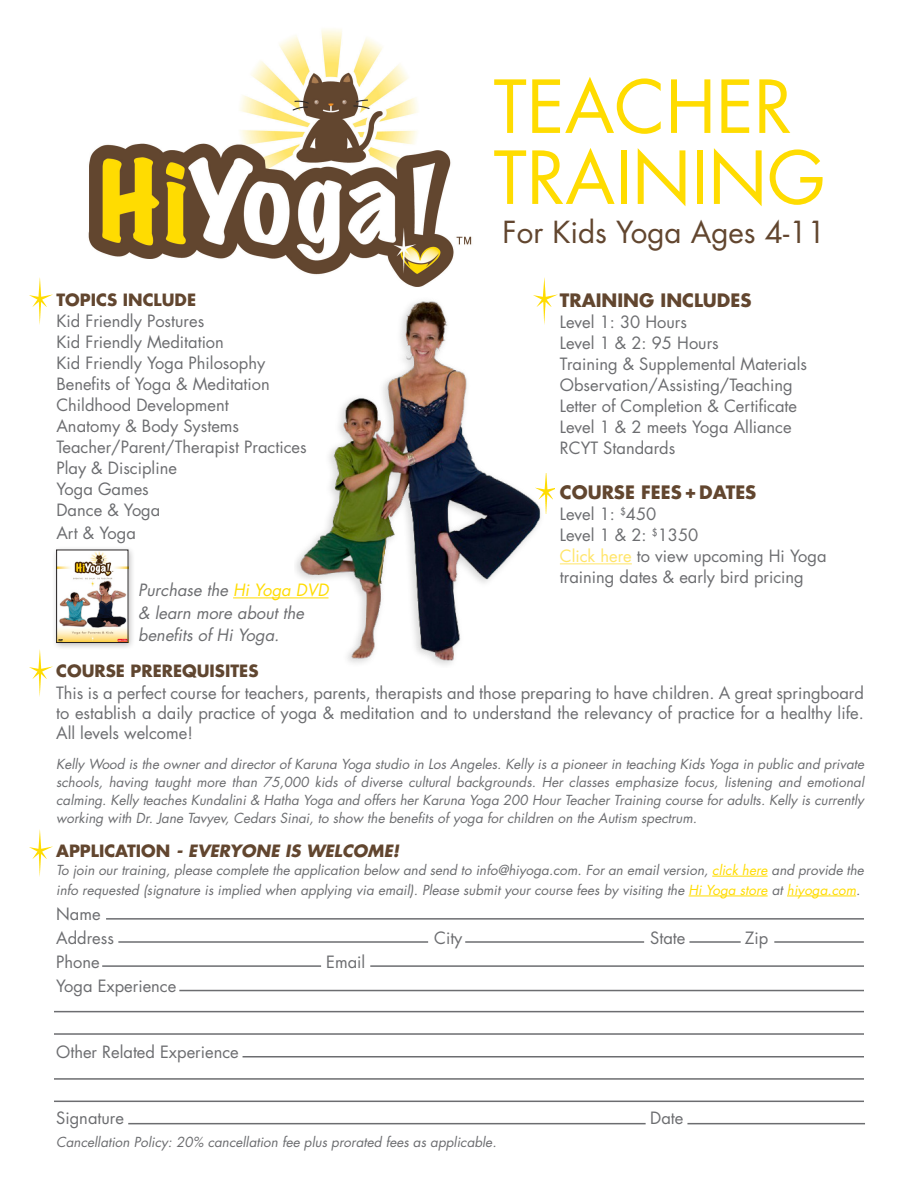
<style>
.page{position:relative;width:918px;height:1188px;background:#fff}
.page>*{position:absolute;margin:0;border:0;box-sizing:border-box;transform-origin:0 0}
.t1{font:70.95px "Futura";color:#ffdc01}
.t2{font:29.55px "Futura";color:#62462f}
.t3{font:700 18px "Futura";color:#62462f}
.t4{font:16.5px/19.8px "Futura";color:#6c6d70;text-align:justify}
.t5{font:italic 16.5px "Futura";color:#6c6d70}
.t6{font:italic 700 16.5px "Futura";color:#62462f}
.t7{font:700 16.5px "Futura";color:#604630}
.t8{font:700 16.5px "Futura";color:#62462f}
.t9{font:italic 13.5px/18px "Futura";color:#6c6d70}
.s1{color:#ffdc01}
.s2{color:#ffe569}
.s3{font-style:normal}
</style>
<div class="page">
<div style="left:52px;top:545px;width:84px;height:105px;background:#231f20;opacity:.3"></div>
<img style="left:58px;top:552px;width:68px;height:89px">
<div style="left:56px;top:550px;width:72px;height:93px;border:1px solid #231f20"></div>
<hr style="left:712px;top:876px;width:56px;height:1px;background:#ffdc01">
<hr style="left:689px;top:896px;width:79px;height:1px;background:#ffdc01">
<hr style="left:787px;top:896px;width:69px;height:1px;background:#ffdc01">
<hr style="left:233px;top:597px;width:96px;height:1px;background:#ffdc01">
<img style="left:88px;top:29px;width:384px;height:258px">
<hr style="left:560px;top:563px;width:72px;height:1px;background:#ffe569">
<img style="left:29px;top:278px;width:24px;height:46px">
<img style="left:29px;top:649px;width:24px;height:47px">
<img style="left:29px;top:829px;width:24px;height:47px">
<img style="left:543px;top:278px;width:14px;height:46px">
<img style="left:544px;top:474px;width:11px;height:39px">
<img style="left:295px;top:295px;width:249px;height:370px">
<hr style="left:106px;top:918px;width:758px;height:2px;background:#6c6d70">
<hr style="left:118px;top:941px;width:310px;height:2px;background:#6c6d70">
<hr style="left:128px;top:1123px;width:518px;height:1px;background:#6c6d70">
<hr style="left:687px;top:1123px;width:178px;height:1px;background:#6c6d70">
<hr style="left:102px;top:965px;width:219px;height:2px;background:#6c6d70">
<hr style="left:370px;top:965px;width:494px;height:2px;background:#6c6d70">
<hr style="left:179px;top:990px;width:685px;height:1px;background:#6c6d70">
<hr style="left:243px;top:1056px;width:621px;height:2px;background:#6c6d70">
<hr style="left:54px;top:1011px;width:810px;height:1px;background:#6c6d70">
<hr style="left:54px;top:1078px;width:810px;height:2px;background:#6c6d70">
<hr style="left:54px;top:1033px;width:810px;height:2px;background:#6c6d70">
<hr style="left:54px;top:1101px;width:810px;height:1px;background:#6c6d70">
<hr style="left:465px;top:941px;width:179px;height:2px;background:#6c6d70">
<hr style="left:689px;top:941px;width:52px;height:2px;background:#6c6d70">
<hr style="left:774px;top:941px;width:90px;height:2px;background:#6c6d70">
<p class="t8" style="left:56px;top:289px;width:141px">TOPICS INCLUDE</p>
<p class="t4" style="left:56px;top:311px;width:149px">Kid Friendly Postures</p>
<p class="t4" style="left:56px;top:332px;width:169px">Kid Friendly Meditation</p>
<p class="t4" style="left:56px;top:353px;width:210px">Kid Friendly Yoga Philosophy</p>
<p class="t4" style="left:56px;top:374px;width:215px">Benefits of Yoga &amp; Meditation</p>
<p class="t4" style="left:56px;top:395px;width:174px">Childhood Development</p>
<p class="t4" style="left:56px;top:416px;width:184px">Anatomy &amp; Body Systems</p>
<p class="t4" style="left:56px;top:437px;width:252px">Teacher/Parent/Therapist Practices</p>
<p class="t4" style="left:56px;top:458px;width:122px">Play &amp; Discipline</p>
<p class="t4" style="left:56px;top:479px;width:94px">Yoga Games</p>
<p class="t4" style="left:56px;top:500px;width:105px">Dance &amp; Yoga</p>
<p class="t4" style="left:56px;top:523px;width:81px">Art &amp; Yoga</p>
<p class="t5" style="left:138px;top:580px;width:192px">Purchase the <span class="s1">Hi Yoga DVD</span></p>
<p class="t5" style="left:138px;top:602px;width:167px">&amp; learn more about the</p>
<p class="t5" style="left:138px;top:625px;width:143px">benefits of Hi Yoga.</p>
<p class="t1" style="left:494px;top:62px;width:300px">TEACHER</p>
<p class="t1" style="left:494px;top:133px;width:334px">TRAINING</p>
<p class="t2" style="left:503px;top:214px;width:325px">For Kids Yoga Ages 4-11</p>
<p class="t3" style="left:560px;top:289px;width:193px">TRAINING INCLUDES</p>
<p class="t4" style="left:560px;top:312px;width:129px">Level 1: 30 Hours</p>
<p class="t4" style="left:560px;top:333px;width:160px">Level 1 &amp; 2: 95 Hours</p>
<p class="t4" style="left:560px;top:354px;width:249px">Training &amp; Supplemental Materials</p>
<p class="t4" style="left:560px;top:375px;width:234px">Observation/Assisting/Teaching</p>
<p class="t4" style="left:560px;top:396px;width:239px">Letter of Completion &amp; Certificate</p>
<p class="t4" style="left:560px;top:417px;width:233px">Level 1 &amp; 2 meets Yoga Alliance</p>
<p class="t4" style="left:560px;top:438px;width:117px">RCYT Standards</p>
<p class="t3" style="left:560px;top:481px;width:198px">COURSE FEES + DATES</p>
<p class="t4" style="left:560px;top:504px;width:98px">Level 1: <sup>$</sup>450</p>
<p class="t4" style="left:560px;top:525px;width:140px">Level 1 &amp; 2: <sup>$</sup>1350</p>
<p class="t4" style="left:560px;top:546px;width:268px;line-height:21px"><span class="s2">Click here</span> to view upcoming Hi Yoga training dates &amp; early bird pricing</p>
<p class="t7" style="left:56px;top:660px;width:204px">COURSE PREREQUISITES</p>
<p class="t4" style="left:56px;top:684px;width:809px">This is a perfect course for teachers, parents, therapists and those preparing to have children. A great springboard to establish a daily practice of yoga &amp; meditation and to understand the relevancy of practice for a healthy life.<br>All levels welcome!</p>
<p class="t9" style="left:56px;top:755px;width:809px;text-align:justify">Kelly Wood is the owner and director of Karuna Yoga studio in Los Angeles. Kelly is a pioneer in teaching Kids Yoga in public and private schools, having taught more than 75,000 kids of diverse cultural backgrounds. Her classes emphasize focus, listening and emotional calming. Kelly teaches Kundalini &amp; Hatha Yoga and offers her Karuna Yoga 200 Hour Teacher Training course for adults. Kelly is currently working with Dr. Jane Tavyev, Cedars Sinai, to show the benefits of yoga for children on the Autism spectrum.</p>
<p class="t6" style="left:56px;top:840px;width:345px"><span class="s3">APPLICATION</span> - EVERYONE IS WELCOME!</p>
<p class="t9" style="left:56px;top:860px;width:809px;line-height:19.8px">To join our training, please complete the application below and send to info@hiyoga.com. For an email version, <span class="s1">click here</span> and provide the info requested (signature is implied when applying via email). Please submit your course fees by visiting the <span class="s1">Hi Yoga store</span> at <span class="s1">hiyoga.com</span>.</p>
<p class="t4" style="left:56px;top:904px;width:46px">Name</p>
<p class="t4" style="left:56px;top:928px;width:59px">Address</p>
<p class="t4" style="left:434px;top:928px;width:30px">City</p>
<p class="t4" style="left:650px;top:928px;width:37px">State</p>
<p class="t4" style="left:745px;top:928px;width:25px">Zip</p>
<p class="t4" style="left:56px;top:952px;width:45px">Phone</p>
<p class="t4" style="left:326px;top:952px;width:41px">Email</p>
<p class="t4" style="left:56px;top:976px;width:122px">Yoga Experience</p>
<p class="t4" style="left:56px;top:1042px;width:184px">Other Related Experience</p>
<p class="t4" style="left:56px;top:1108px;width:69px">Signature</p>
<p class="t4" style="left:650px;top:1108px;width:35px">Date</p>
<p class="t9" style="left:56px;top:1133px;width:442px">Cancellation Policy: 20% cancellation fee plus prorated fees as applicable.</p>
</div>
